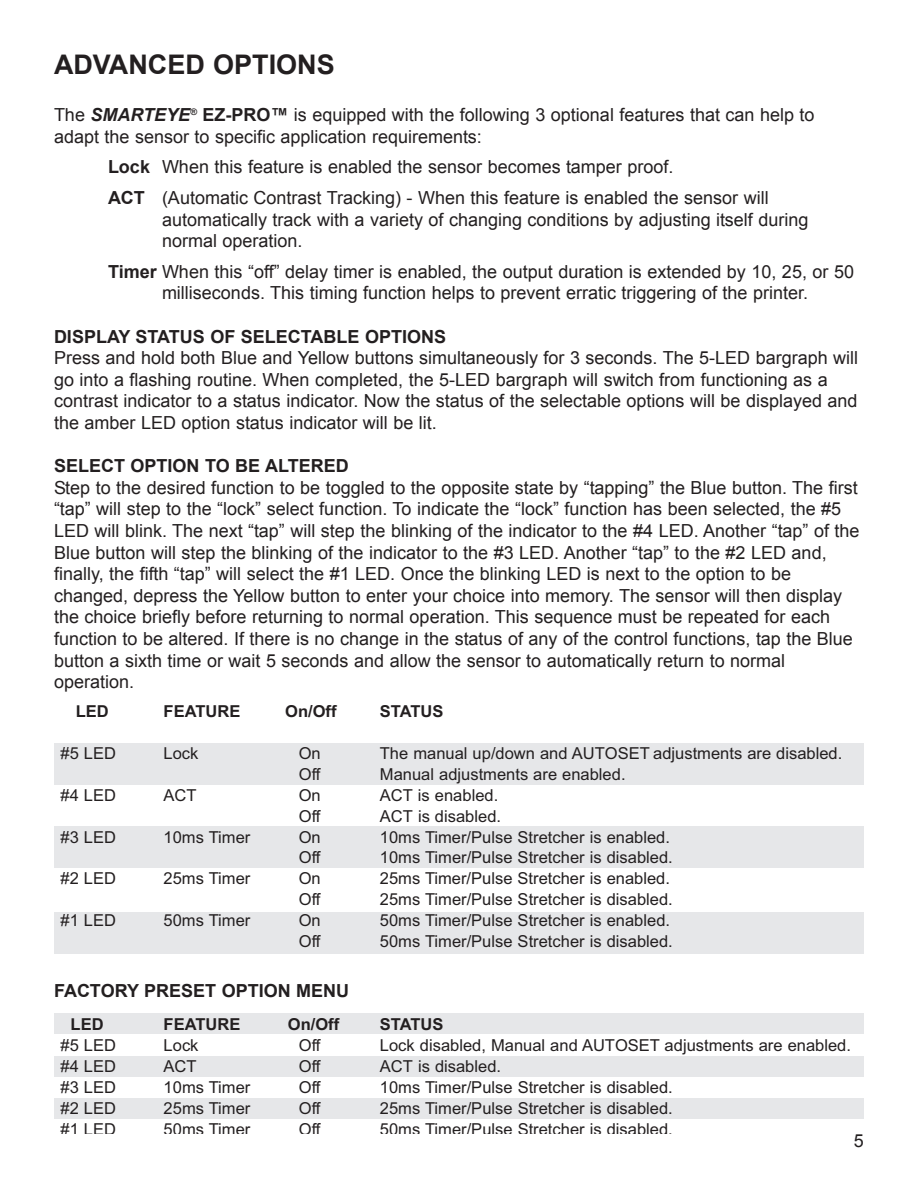
<style>
.page{position:relative;width:918px;height:1188px;background:#fff}
.page>*{position:absolute;margin:0;border:0;box-sizing:border-box;transform-origin:0 0}
.t1{font:700 27px "Arial";color:#231f20}
.t2{font:18px/21.6px "Arial";color:#231f20}
.t3{font:700 18px "Arial";color:#231f20}
.t4{font:16.5px "Arial";color:#231f20}
.t5{font:700 16.5px "Arial";color:#231f20}
.s1{font-weight:700;font-style:italic}
.s2{font-weight:700}
.s3{color:#fff}
.s4{color:#e7e8e9}
</style>
<div class="page">
<div style="left:54px;top:912px;width:810px;height:42px;background:#e6e7e9"></div>
<div style="left:54px;top:826px;width:810px;height:42px;background:#e6e7e9"></div>
<div style="left:54px;top:743px;width:810px;height:41px;background:#e6e7e9"></div>
<div style="left:54px;top:1013px;width:810px;height:20px;background:#e6e7e9"></div>
<div style="left:54px;top:1056px;width:810px;height:20px;background:#e6e7e9"></div>
<div style="left:54px;top:1098px;width:810px;height:20px;background:#e6e7e9"></div>
<h1 class="t1" style="left:54px;top:49px;width:282px">ADVANCED OPTIONS</h1>
<p class="t2" style="left:54px;top:104px;width:762px">The <span class="s1">SMARTEYE</span><sup>®</sup> <span class="s2">EZ-PRO™</span> is equipped with the following 3 optional features that can help to adapt the sensor to specific application requirements:</p>
<p class="t2" style="left:108px;top:152px;width:662px;line-height:30.6px"><span class="s2">Lock</span> When this feature is enabled the sensor becomes tamper proof.<br><span class="s2">ACT</span> (Automatic Contrast Tracking) - When this feature is enabled the sensor will</p>
<p class="t2" style="left:162px;top:208px;width:648px">automatically track with a variety of changing conditions by adjusting itself during normal operation.</p>
<p class="t2" style="left:108px;top:261px;width:748px;text-align:center"><span class="s2">Timer</span> When this “off” delay timer is enabled, the output duration is extended by 10, 25, or 50 milliseconds. This timing function helps to prevent erratic triggering of the printer.</p>
<p class="t3" style="left:54px;top:326px;width:394px">DISPLAY STATUS OF SELECTABLE OPTIONS</p>
<p class="t2" style="left:54px;top:347px;width:806px">Press and hold both Blue and Yellow buttons simultaneously for 3 seconds. The 5-LED bargraph will go into a flashing routine. When completed, the 5-LED bargraph will switch from functioning as a contrast indicator to a status indicator. Now the status of the selectable options will be displayed and the amber LED option status indicator will be lit.</p>
<p class="t3" style="left:54px;top:456px;width:296px">SELECT OPTION TO BE ALTERED</p>
<p class="t2" style="left:54px;top:477px;width:807px">Step to the desired function to be toggled to the opposite state by “tapping” the Blue button. The first “tap” will step to the “lock” select function. To indicate the “lock” function has been selected, the #5<br>LED will blink. The next “tap” will step the blinking of the indicator to the #4 LED. Another “tap” of the Blue button will step the blinking of the indicator to the #3 LED. Another “tap” to the #2 LED and, finally, the fifth “tap” will select the #1 LED. Once the blinking LED is next to the option to be changed, depress the Yellow button to enter your choice into memory. The sensor will then display the choice briefly before returning to normal operation. This sequence must be repeated for each function to be altered. If there is no change in the status of any of the control functions, tap the Blue button a sixth time or wait 5 seconds and allow the sensor to automatically return to normal operation.</p>
<p class="t5" style="left:76px;top:705px;width:35px">LED</p>
<p class="t5" style="left:164px;top:705px;width:78px">FEATURE</p>
<p class="t5" style="left:285px;top:705px;width:53px">On/Off</p>
<p class="t5" style="left:380px;top:705px;width:65px">STATUS</p>
<p class="t4" style="left:61px;top:747px;width:57px">#5 LED</p>
<p class="t4" style="left:164px;top:747px;width:36px">Lock</p>
<p class="t4" style="left:299px;top:747px;width:24px">On</p>
<p class="t4" style="left:380px;top:747px;width:464px">The manual up/down and AUTOSET adjustments are disabled.</p>
<p class="t4" style="left:299px;top:768px;width:23px">Off</p>
<p class="t4" style="left:380px;top:768px;width:247px">Manual adjustments are enabled.</p>
<p class="t4" style="left:61px;top:789px;width:57px">#4 LED</p>
<p class="t4" style="left:164px;top:789px;width:51px">ACT<span class="s3">™</span></p>
<p class="t4" style="left:299px;top:789px;width:24px">On</p>
<p class="t4" style="left:380px;top:789px;width:120px">ACT is enabled.</p>
<p class="t4" style="left:299px;top:810px;width:23px">Off</p>
<p class="t4" style="left:380px;top:810px;width:123px">ACT is disabled.</p>
<p class="t4" style="left:61px;top:831px;width:57px">#3 LED</p>
<p class="t4" style="left:164px;top:831px;width:88px">10ms Timer</p>
<p class="t4" style="left:299px;top:831px;width:24px">On</p>
<p class="t4" style="left:380px;top:831px;width:292px">10ms Timer/Pulse Stretcher is enabled.</p>
<p class="t4" style="left:299px;top:852px;width:23px">Off</p>
<p class="t4" style="left:380px;top:852px;width:294px">10ms Timer/Pulse Stretcher is disabled.</p>
<p class="t4" style="left:61px;top:873px;width:57px">#2 LED</p>
<p class="t4" style="left:164px;top:873px;width:88px">25ms Timer</p>
<p class="t4" style="left:299px;top:873px;width:24px">On</p>
<p class="t4" style="left:380px;top:873px;width:292px">25ms Timer/Pulse Stretcher is enabled.</p>
<p class="t4" style="left:299px;top:894px;width:23px">Off</p>
<p class="t4" style="left:380px;top:894px;width:294px">25ms Timer/Pulse Stretcher is disabled.</p>
<p class="t4" style="left:61px;top:915px;width:57px">#1 LED</p>
<p class="t4" style="left:164px;top:915px;width:88px">50ms Timer</p>
<p class="t4" style="left:299px;top:915px;width:24px">On</p>
<p class="t4" style="left:380px;top:915px;width:292px">50ms Timer/Pulse Stretcher is enabled.</p>
<p class="t4" style="left:299px;top:936px;width:23px">Off</p>
<p class="t4" style="left:380px;top:936px;width:294px">50ms Timer/Pulse Stretcher is disabled.</p>
<p class="t3" style="left:54px;top:981px;width:297px">FACTORY PRESET OPTION MENU</p>
<p class="t5" style="left:71px;top:1018px;width:35px">LED</p>
<p class="t5" style="left:164px;top:1018px;width:78px">FEATURE</p>
<p class="t5" style="left:288px;top:1018px;width:53px">On/Off</p>
<p class="t5" style="left:380px;top:1018px;width:65px">STATUS</p>
<p class="t4" style="left:61px;top:1039px;width:57px">#5 LED</p>
<p class="t4" style="left:164px;top:1039px;width:36px">Lock</p>
<p class="t4" style="left:299px;top:1039px;width:23px">Off</p>
<p class="t4" style="left:380px;top:1039px;width:473px">Lock disabled, Manual and AUTOSET adjustments are enabled.</p>
<p class="t4" style="left:61px;top:1060px;width:57px">#4 LED</p>
<p class="t4" style="left:164px;top:1060px;width:51px">ACT<span class="s4">™</span></p>
<p class="t4" style="left:299px;top:1060px;width:23px">Off</p>
<p class="t4" style="left:380px;top:1060px;width:123px">ACT is disabled.</p>
<p class="t4" style="left:61px;top:1081px;width:57px">#3 LED</p>
<p class="t4" style="left:164px;top:1081px;width:88px">10ms Timer</p>
<p class="t4" style="left:299px;top:1081px;width:23px">Off</p>
<p class="t4" style="left:380px;top:1081px;width:294px">10ms Timer/Pulse Stretcher is disabled.</p>
<p class="t4" style="left:61px;top:1102px;width:57px">#2 LED</p>
<p class="t4" style="left:164px;top:1102px;width:88px">25ms Timer</p>
<p class="t4" style="left:299px;top:1102px;width:23px">Off</p>
<p class="t4" style="left:380px;top:1102px;width:294px">25ms Timer/Pulse Stretcher is disabled.</p>
<p class="t4" style="left:61px;top:1123px;width:57px">#1 LED</p>
<p class="t4" style="left:164px;top:1123px;width:88px">50ms Timer</p>
<p class="t4" style="left:299px;top:1123px;width:23px">Off</p>
<p class="t4" style="left:380px;top:1123px;width:294px">50ms Timer/Pulse Stretcher is disabled.</p>
<p class="t2" style="left:854px;top:1130px;width:12px">5</p>
</div>
